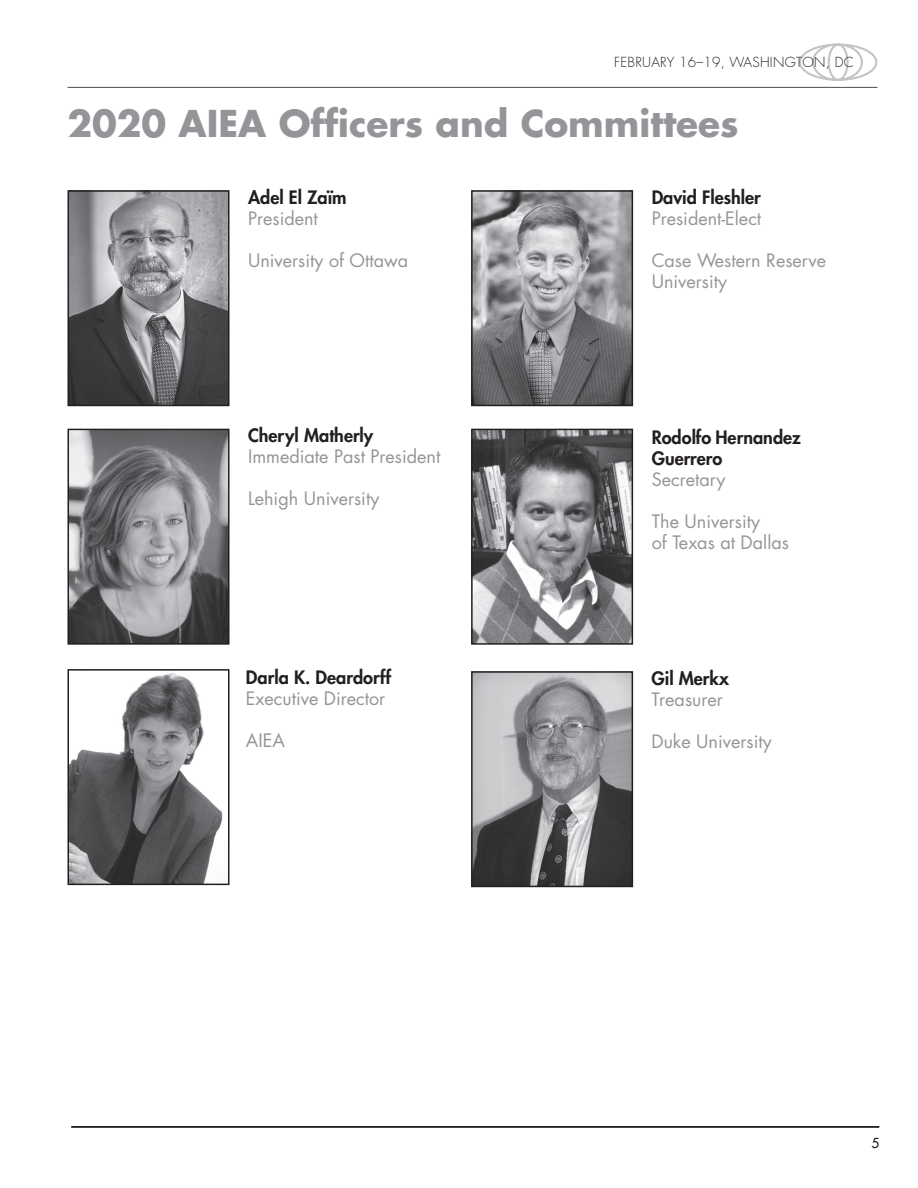
<style>
.page{position:relative;width:918px;height:1188px;background:#fff}
.page>*{position:absolute;margin:0;border:0;box-sizing:border-box;transform-origin:0 0}
.t1{font:700 36px "Futura Std";color:#939598}
.t2{font:18px/21px "Futura Std";color:#939598}
.t3{font:800 18px/21px "Futura Std";color:#231f20}
.t4{font:300 13.5px "Futura Std";letter-spacing:.02em;color:#231f20}
.t5{font:500 13.5px "Futura Std";color:#231f20}
</style>
<div class="page">
<img style="left:71px;top:673px;width:152px;height:209px">
<div style="left:68px;top:669px;width:162px;height:216px;border:2px solid #231f20"></div>
<img style="left:71px;top:193px;width:156px;height:210px">
<div style="left:68px;top:190px;width:162px;height:216px;border:2px solid #231f20"></div>
<img style="left:474px;top:193px;width:156px;height:210px">
<div style="left:471px;top:190px;width:162px;height:216px;border:2px solid #231f20"></div>
<img style="left:474px;top:674px;width:156px;height:210px">
<div style="left:471px;top:671px;width:162px;height:216px;border:2px solid #231f20"></div>
<img style="left:474px;top:432px;width:156px;height:210px">
<div style="left:471px;top:429px;width:162px;height:216px;border:2px solid #231f20"></div>
<img style="left:71px;top:432px;width:156px;height:210px">
<div style="left:68px;top:429px;width:162px;height:216px;border:2px solid #231f20"></div>
<div style="left:799px;top:44px;width:78px;height:37px;border:2px solid #c2c3c6;border-radius:50%"></div>
<div style="left:812px;top:44px;width:51px;height:37px;border:2px solid #c2c3c6;border-radius:50%"></div>
<div style="left:828px;top:44px;width:21px;height:37px;border:2px solid #c2c3c6;border-radius:50%"></div>
<hr style="left:68px;top:87px;width:810px;height:1px;background:#231f20">
<hr style="left:71px;top:1126px;width:808px;height:1px;background:#231f20">
<hr style="left:71px;top:1127px;width:808px;height:1px;background:#231f20">
<p class="t4" style="left:614px;top:53px;width:241px">FEBRUARY 16–19, WASHINGTON, DC</p>
<h1 class="t1" style="left:68px;top:99px;width:673px">2020 AIEA Officers and Committees</h1>
<p class="t3" style="left:248px;top:187px;width:100px">Adel El Zaïm</p>
<p class="t2" style="left:248px;top:208px;width:71px">President</p>
<p class="t2" style="left:248px;top:250px;width:162px">University of Ottawa</p>
<p class="t3" style="left:248px;top:425px;width:127px">Cheryl Matherly</p>
<p class="t2" style="left:248px;top:446px;width:194px">Immediate Past President</p>
<p class="t2" style="left:248px;top:488px;width:133px">Lehigh University</p>
<p class="t3" style="left:246px;top:667px;width:147px">Darla K. Deardorff</p>
<p class="t2" style="left:246px;top:688px;width:141px">Executive Director</p>
<p class="t2" style="left:246px;top:730px;width:41px">AIEA</p>
<p class="t3" style="left:652px;top:187px;width:111px">David Fleshler</p>
<p class="t2" style="left:652px;top:208px;width:111px">President-Elect</p>
<p class="t2" style="left:652px;top:250px;width:176px">Case Western Reserve<br>University</p>
<p class="t3" style="left:652px;top:427px;width:151px">Rodolfo Hernandez<br>Guerrero</p>
<p class="t2" style="left:652px;top:469px;width:75px">Secretary</p>
<p class="t2" style="left:652px;top:511px;width:139px">The University<br>of Texas at Dallas</p>
<p class="t3" style="left:652px;top:668px;width:79px">Gil Merkx</p>
<p class="t2" style="left:652px;top:689px;width:73px">Treasurer</p>
<p class="t2" style="left:652px;top:731px;width:122px">Duke University</p>
<p class="t5" style="left:871px;top:1134px;width:9px">5</p>
</div>
